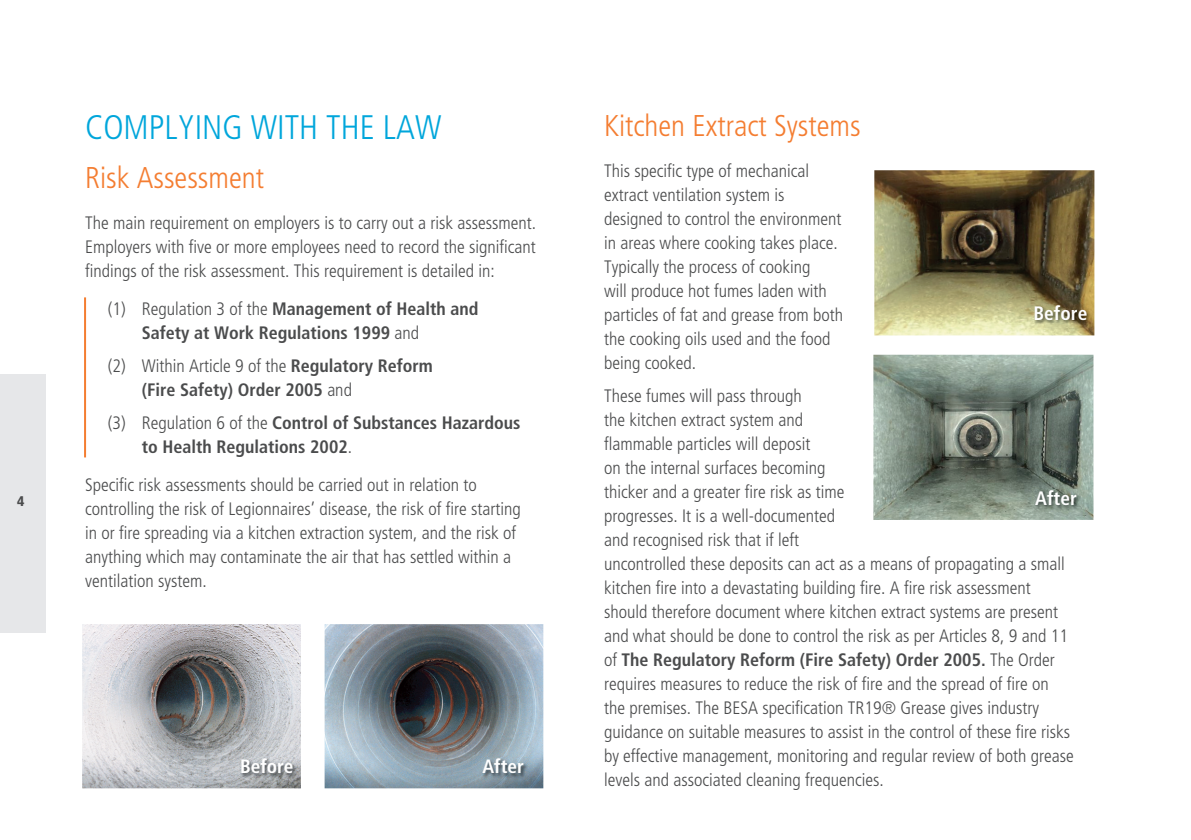
<style>
.page{position:relative;width:1191px;height:840px;background:#fff}
.page>*{position:absolute;margin:0;border:0;box-sizing:border-box;transform-origin:0 0}
.t1{font:300 condensed 34px "Frutiger";color:#00a6db}
.t2{font:300 condensed 30px "Frutiger";color:#f47d31}
.t3{font:700 condensed 19.4px "Frutiger";color:#fff}
.t4{font:700 condensed 19.2px "Frutiger";color:#fff}
.t5{font:300 condensed 18px/24px "Frutiger";color:#4b4c4d}
.t6{font:700 condensed 18px/24px "Frutiger";color:#4b4c4d}
.t7{font:900 condensed 14px "Frutiger";color:#4b4c4d}
.s1{font-weight:300}
.s2{font-weight:700}
</style>
<div class="page">
<div style="left:0;top:374px;width:45px;height:258px;background:#e6e7e9"></div>
<img style="left:324px;top:624px;width:219px;height:163px">
<img style="left:82px;top:624px;width:219px;height:163px">
<img style="left:482px;top:757px;width:46px;height:21px">
<img style="left:241px;top:757px;width:57px;height:21px">
<hr style="left:84px;top:297px;width:2px;height:160px;background:#f47d31">
<img style="left:874px;top:170px;width:220px;height:165px">
<img style="left:1034px;top:304px;width:57px;height:21px">
<img style="left:873px;top:354px;width:220px;height:165px">
<img style="left:1034px;top:489px;width:47px;height:20px">
<p class="t7" style="left:17px;top:492px;width:9px">4</p>
<h1 class="t1" style="left:85px;top:108px;width:358px">COMPLYING WITH THE LAW</h1>
<h2 class="t2" style="left:85px;top:161px;width:180px">Risk Assessment</h2>
<p class="t5" style="left:85px;top:211px;width:453px;text-align:justify">The main requirement on employers is to carry out a risk assessment.<br>Employers with five or more employees need to record the significant findings of the risk assessment. This requirement is detailed in:</p>
<p class="t6" style="left:142px;top:297px;width:338px;text-indent:-34px"><span class="s1">(1) Regulation 3 of the</span> Management of Health and<br>Safety at Work Regulations 1999 <span class="s1">and</span></p>
<p class="t6" style="left:142px;top:353px;width:293px;text-indent:-34px"><span class="s1">(2) Within Article 9 of the</span> Regulatory Reform (Fire Safety) Order 2005 <span class="s1">and</span></p>
<p class="t6" style="left:142px;top:410px;width:380px;text-indent:-34px"><span class="s1">(3) Regulation 6 of the</span> Control of Substances Hazardous to Health Regulations 2002<span class="s1">.</span></p>
<p class="t5" style="left:85px;top:472px;width:437px">Specific risk assessments should be carried out in relation to controlling the risk of Legionnaires’ disease, the risk of fire starting in or fire spreading via a kitchen extraction system, and the risk of anything which may contaminate the air that has settled within a ventilation system.</p>
<p class="t4" style="left:240px;top:754px;width:55px">Before</p>
<p class="t4" style="left:482px;top:754px;width:43px">After</p>
<h2 class="t2" style="left:604px;top:108px;width:258px">Kitchen Extract Systems</h2>
<p class="t5" style="left:604px;top:159px;width:240px">This specific type of mechanical extract ventilation system is designed to control the environment in areas where cooking takes place.<br>Typically the process of cooking<br>will produce hot fumes laden with particles of fat and grease from both the cooking oils used and the food being cooked.</p>
<p class="t5" style="left:604px;top:383px;width:471px">These fumes will pass through<br>the kitchen extract system and<br>flammable particles will deposit<br>on the internal surfaces becoming<br>thicker and a greater fire risk as time<br>progresses. It is a well-documented<br>and recognised risk that if left<br>uncontrolled these deposits can act as a means of propagating a small kitchen fire into a devastating building fire. A fire risk assessment should therefore document where kitchen extract systems are present and what should be done to control the risk as per Articles 8, 9 and 11 of <span class="s2">The Regulatory Reform (Fire Safety) Order 2005.</span> The Order requires measures to reduce the risk of fire and the spread of fire on the premises. The BESA specification TR19® Grease gives industry guidance on suitable measures to assist in the control of these fire risks by effective management, monitoring and regular review of both grease levels and associated cleaning frequencies.</p>
<p class="t3" style="left:1033px;top:302px;width:55px">Before</p>
<p class="t3" style="left:1035px;top:486px;width:43px">After</p>
</div>
